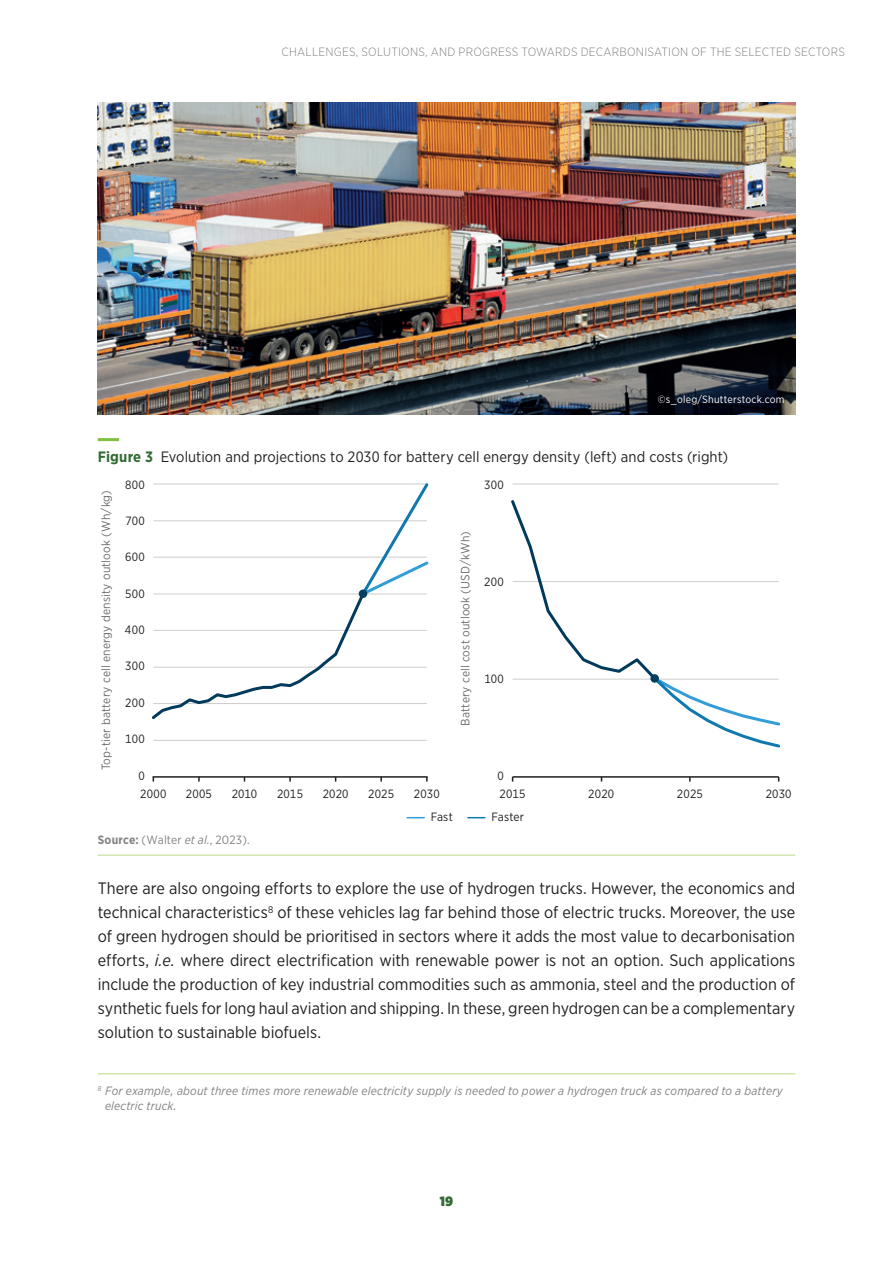
<style>
.page{position:relative;width:893px;height:1263px;background:#fff}
.page>*{position:absolute;margin:0;border:0;box-sizing:border-box;transform-origin:0 0}
.Text_General{font:16.5px/24px "Gotham Narrow";color:#231f20;text-align:justify}
.Figures_Green{font:15px "Gotham Narrow";letter-spacing:.005em;color:#231f20}
.t1{font:900 13.5px "Gotham Narrow";color:#326b34}
.FootNotes_Green{font:italic 12px/15px "Gotham Narrow";letter-spacing:.015em;color:#808285}
.t2{font:12px "Gotham Narrow";letter-spacing:.015em;color:#231f20}
.t3{font:12px "Gotham Narrow";letter-spacing:.015em;color:#6c6d70}
.t4{font:300 12px "Gotham Narrow";letter-spacing:.02em;color:#808285}
.Sources_Green{font:12px "Gotham Narrow";letter-spacing:.005em;color:#808285}
.Credit_Photos{font:10.5px "Gotham Narrow";letter-spacing:.02em;color:#fff}
.s1{font-weight:700;color:#326b34}
.s2{font-weight:700}
.s3{font-style:italic}
</style>
<div class="page">
<hr style="left:98px;top:855px;width:697px;height:1px;background:#b8d989">
<hr style="left:513px;top:484px;width:266px;height:1px;background:#cfcdcc">
<hr style="left:513px;top:776px;width:266px;height:2px;background:#231f20">
<svg style="left:511px;top:500px;width:270px;height:248px"></svg>
<hr style="left:153px;top:740px;width:274px;height:1px;background:#cfcdcc">
<svg style="left:151px;top:483px;width:278px;height:236px"></svg>
<div style="left:359px;top:589px;width:8px;height:9px;background:#043f62;border-radius:50%"></div>
<hr style="left:153px;top:776px;width:274px;height:2px;background:#231f20">
<div style="left:650px;top:674px;width:9px;height:9px;background:#043f62;border-radius:50%"></div>
<svg style="left:407px;top:817px;width:17px;height:1px"></svg>
<svg style="left:468px;top:817px;width:17px;height:1px"></svg>
<hr style="left:98px;top:438px;width:21px;height:3px;background:#7fc241">
<hr style="left:98px;top:1073px;width:697px;height:1px;background:#b8d989">
<img style="left:98px;top:102px;width:697px;height:312px">
<p class="t4" style="left:282px;top:44px;width:224px">CHALLENGES, SOLUTIONS, AND PROGRESS</p>
<p class="t4" style="left:521px;top:44px;width:324px">TOWARDS DECARBONISATION OF THE SELECTED SECTORS</p>
<p class="Credit_Photos" style="left:658px;top:393px;width:128px">©s_oleg/Shutterstock.com</p>
<p class="Figures_Green" style="left:98px;top:447px;width:632px"><span class="s1">Figure 3</span> Evolution and projections to 2030 for battery cell energy density (left) and costs (right)</p>
<p class="t3" style="left:99px;top:770px;width:282px;rotate:-90deg">Top-tier battery cell energy density outlook (Wh/kg)</p>
<p class="t2" style="left:125px;top:477px;width:21px">800</p>
<p class="t2" style="left:125px;top:513px;width:21px">700</p>
<p class="t2" style="left:125px;top:550px;width:21px">600</p>
<p class="t2" style="left:125px;top:586px;width:21px">500</p>
<p class="t2" style="left:125px;top:622px;width:21px">400</p>
<p class="t2" style="left:125px;top:659px;width:21px">300</p>
<p class="t2" style="left:125px;top:695px;width:21px">200</p>
<p class="t2" style="left:125px;top:731px;width:21px">100</p>
<p class="t2" style="left:138px;top:768px;width:8px">0</p>
<p class="t2" style="left:484px;top:477px;width:21px">300</p>
<p class="t3" style="left:458px;top:726px;width:196px;rotate:-90deg">Battery cell cost outlook (USD/kWh)</p>
<p class="t2" style="left:484px;top:574px;width:21px">200</p>
<p class="t2" style="left:484px;top:671px;width:21px">100</p>
<p class="t2" style="left:497px;top:768px;width:8px">0</p>
<p class="t2" style="left:140px;top:786px;width:28px">2000</p>
<p class="t2" style="left:186px;top:786px;width:28px">2005</p>
<p class="t2" style="left:232px;top:786px;width:27px">2010</p>
<p class="t2" style="left:277px;top:786px;width:28px">2015</p>
<p class="t2" style="left:323px;top:786px;width:27px">2020</p>
<p class="t2" style="left:368px;top:786px;width:28px">2025</p>
<p class="t2" style="left:414px;top:786px;width:27px">2030</p>
<p class="t2" style="left:500px;top:786px;width:28px">2015</p>
<p class="t2" style="left:588px;top:786px;width:27px">2020</p>
<p class="t2" style="left:677px;top:786px;width:28px">2025</p>
<p class="t2" style="left:766px;top:786px;width:27px">2030</p>
<p class="t2" style="left:431px;top:810px;width:24px">Fast</p>
<p class="t2" style="left:491px;top:810px;width:34px">Faster</p>
<p class="Sources_Green" style="left:98px;top:832px;width:153px"><span class="s2">Source:</span> (Walter <span class="s3">et al.</span>, 2023).</p>
<p class="Text_General" style="left:98px;top:876px;width:699px">There are also ongoing efforts to explore the use of hydrogen trucks. However, the economics and technical characteristics<sup>8</sup> of these vehicles lag far behind those of electric trucks. Moreover, the use of green hydrogen should be prioritised in sectors where it adds the most value to decarbonisation efforts, <span class="s3">i.e.</span> where direct electrification with renewable power is not an option. Such applications include the production of key industrial commodities such as ammonia, steel and the production of synthetic fuels for long haul aviation and shipping. In these, green hydrogen can be a complementary solution to sustainable biofuels.</p>
<p class="FootNotes_Green" style="left:105px;top:1083px;width:679px;text-indent:-7px"><sup>8</sup> For example, about three times more renewable electricity supply is needed to power a hydrogen truck as compared to a battery electric truck.</p>
<p class="t1" style="left:440px;top:1192px;width:15px">19</p>
</div>
